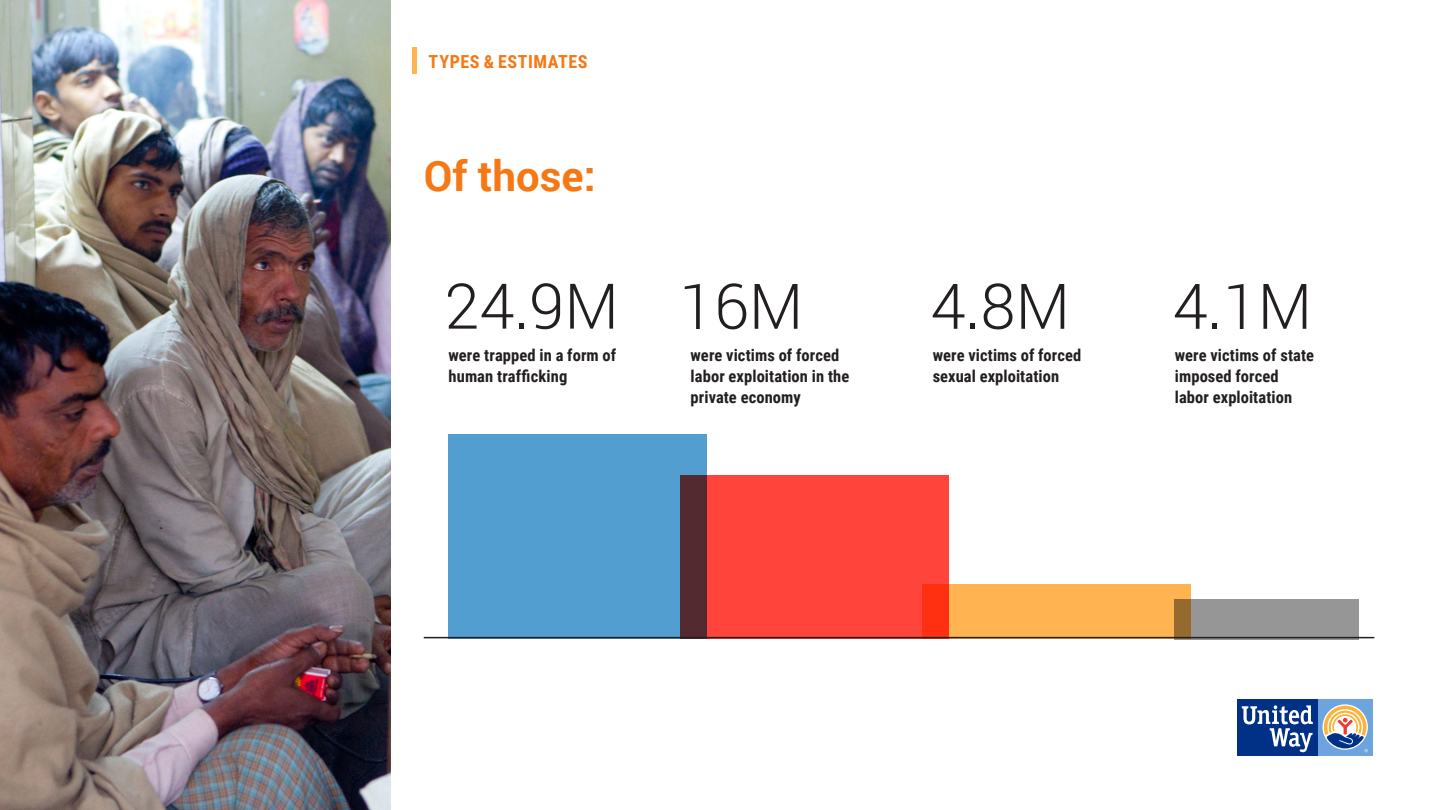
<style>
.page{position:relative;width:1440px;height:810px;background:#fff}
.page>*{position:absolute;margin:0;border:0;box-sizing:border-box;transform-origin:0 0}
.t1{font:300 63px "Roboto";color:#231f20}
.h2_new{font:700 42px "Roboto";color:#f57814}
.mini_chapter_header{font:700 18px "Roboto Condensed";letter-spacing:.03em;color:#f57814}
.infographic_call_out{font:700 16.5px/21px "Roboto Condensed";letter-spacing:.005em;color:#231f20}
</style>
<div class="page">
<div style="left:448px;top:434px;width:259px;height:205px;background:#539ed0"></div>
<div style="left:681px;top:475px;width:268px;height:164px;background:#ff443b"></div>
<div style="left:923px;top:585px;width:268px;height:54px;background:#ffb351"></div>
<div style="left:1175px;top:599px;width:184px;height:40px;background:#969696"></div>
<img style="left:0;top:0;width:390px;height:810px">
<hr style="left:424px;top:637px;width:950px;height:1px;background:#231f20">
<div style="left:412px;top:48px;width:5px;height:26px;background:#ffb351"></div>
<div style="left:1317px;top:699px;width:55px;height:57px;background:#6ea4dd"></div>
<div style="left:1237px;top:699px;width:80px;height:57px;background:#003186"></div>
<svg style="left:1241px;top:705px;width:72px;height:47px"></svg>
<svg style="left:1323px;top:706px;width:45px;height:46px"></svg>
<p class="mini_chapter_header" style="left:429px;top:49px;width:160px">TYPES &amp; ESTIMATES</p>
<p class="h2_new" style="left:424px;top:146px;width:173px">Of those:</p>
<p class="t1" style="left:444px;top:263px;width:176px">24.9M</p>
<p class="t1" style="left:679px;top:263px;width:126px">16M</p>
<p class="t1" style="left:930px;top:263px;width:141px">4.8M</p>
<p class="t1" style="left:1172px;top:263px;width:141px">4.1M</p>
<p class="infographic_call_out" style="left:448px;top:344px;width:169px">were trapped in a form of human trafficking</p>
<p class="infographic_call_out" style="left:690px;top:344px;width:150px">were victims of forced</p>
<p class="infographic_call_out" style="left:690px;top:365px;width:160px">labor exploitation in the private economy</p>
<p class="infographic_call_out" style="left:933px;top:344px;width:150px">were victims of forced sexual exploitation</p>
<p class="infographic_call_out" style="left:1175px;top:344px;width:141px">were victims of state imposed forced</p>
<p class="infographic_call_out" style="left:1175px;top:386px;width:119px">labor exploitation</p>
</div>
